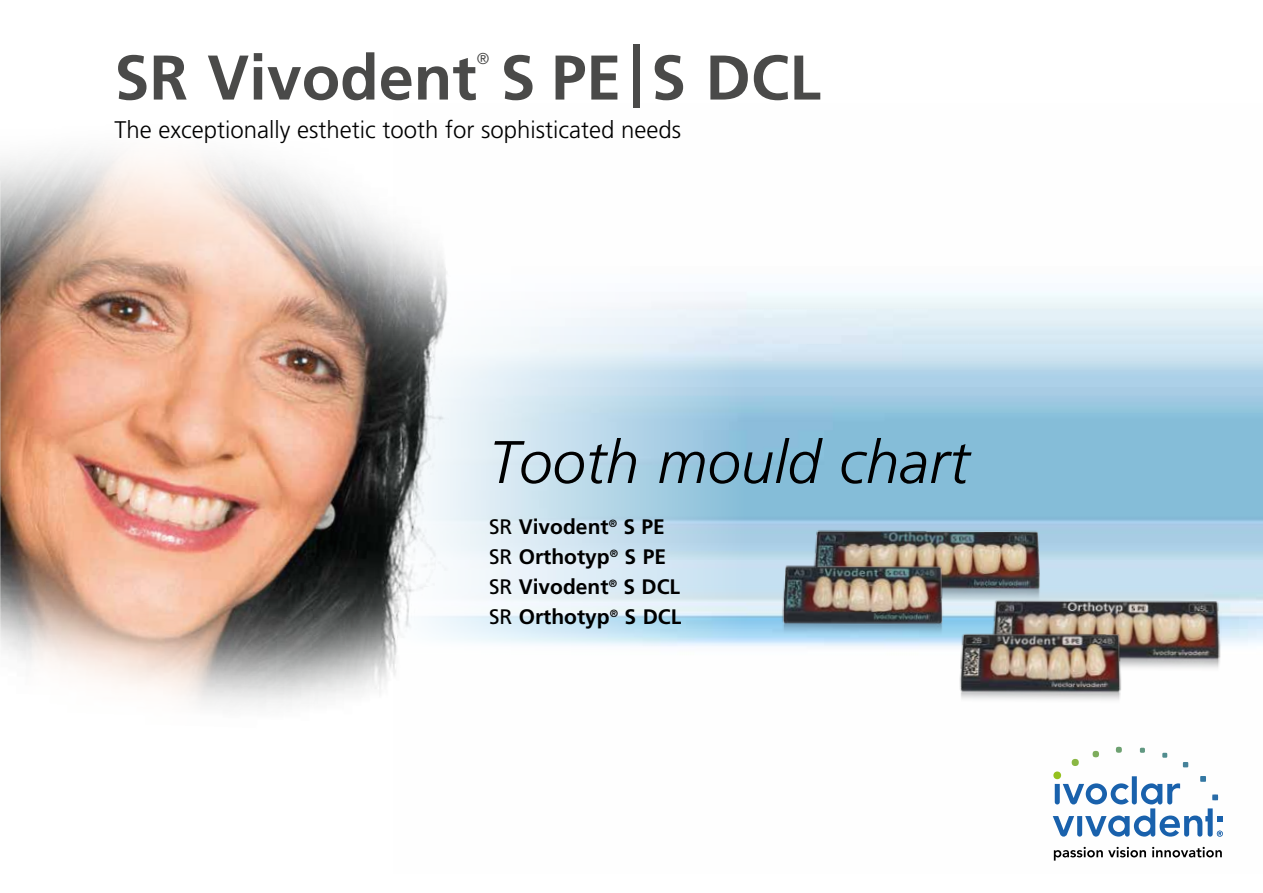
<style>
.page{position:relative;width:1263px;height:893px;background:#fff}
.page>*{position:absolute;margin:0;border:0;box-sizing:border-box;transform-origin:0 0}
.t1{font:700 63px "Frutiger";color:#4a4a49}
.t2{font:italic 300 60px "Frutiger";color:#000}
.t3{font:300 24px "Frutiger";color:#000}
.t4{font:700 21px/30px "Frutiger";color:#000}
.t5{font:300 15.75px "Frutiger";color:#4a4a49}
.s1{font-weight:400}
</style>
<div class="page">
<img style="left:0;top:136px;width:707px;height:582px">
<svg style="left:1053px;top:747px;width:170px;height:90px"></svg>
<svg style="left:1054px;top:847px;width:92px;height:14px"></svg>
<svg style="left:1152px;top:847px;width:70px;height:10px"></svg>
<hr style="left:0;top:43px;width:1px;height:39px;background:#2ba3d5">
<img style="left:1053px;top:524px;width:188px;height:147px">
<img style="left:959px;top:557px;width:180px;height:201px">
<img style="left:795px;top:521px;width:258px;height:134px">
<img style="left:773px;top:563px;width:183px;height:92px">
<h1 class="t1" style="left:114px;top:41px;width:708px">SR Vivodent S PE|S DCL</h1>
<p class="t5" style="left:477px;top:49px;width:14px">®</p>
<p class="t3" style="left:114px;top:116px;width:568px">The exceptionally esthetic tooth for sophisticated needs</p>
<h2 class="t2" style="left:489px;top:428px;width:482px">Tooth mould chart</h2>
<p class="t4" style="left:489px;top:512px;width:194px"><span class="s1">SR</span> Vivodent<sup>®</sup> S PE<br><span class="s1">SR</span> Orthotyp<sup>®</sup> S PE<br><span class="s1">SR</span> Vivodent<sup>®</sup> S DCL<br><span class="s1">SR</span> Orthotyp<sup>®</sup> S DCL</p>
</div>
